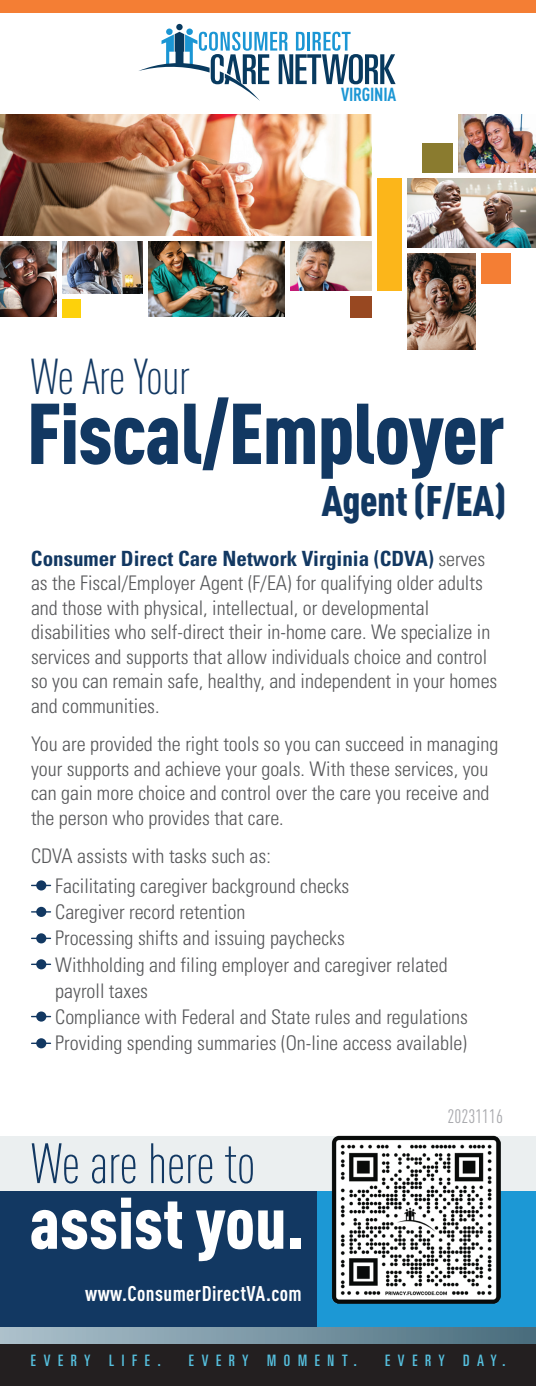
<style>
.page{position:relative;width:536px;height:1386px;background:#fff}
.page>*{position:absolute;margin:0;border:0;box-sizing:border-box;transform-origin:0 0}
.t1{font:900 84.7px "DIN Cond";letter-spacing:-.01em;color:#123862}
.t2{font:900 71.23px "DIN Cond";color:#fff}
.t3{font:300 55.82px "DIN Cond";letter-spacing:-.015em;color:#123862}
.t4{font:300 49.7px "DIN Cond";letter-spacing:-.015em;color:#123862}
.t5{font:900 42.18px "DIN Cond";letter-spacing:-.01em;color:#123862}
.t6{font:700 condensed 21px "Univers";color:#123862}
.t7{font:700 21px "DIN Cond";letter-spacing:.02em;color:#fff}
.t8{font:300 condensed 20.12px/24.5px "Univers";color:#57585a}
.t9{font:19.25px "DIN Cond";color:#a8a9ad}
.t10{font:700 18.72px "DIN Cond";letter-spacing:-.01em;color:#1b96d4}
.t11{font:ultra-condensed 15.75px "Univers";letter-spacing:.495em;color:#56c0de}
.s1{font-weight:300;font-size:20.12px;color:#57585a}
</style>
<div class="page">
<div style="left:0;top:1136px;width:536px;height:250px;background:#ebeff0"></div>
<div style="left:227px;top:1191px;width:309px;height:145px;background:#1c98d5"></div>
<div style="left:0;top:1191px;width:316px;height:145px;background:#123862"></div>
<img style="left:331px;top:1136px;width:169px;height:168px">
<img style="left:62px;top:241px;width:81px;height:53px">
<img style="left:407px;top:253px;width:69px;height:96px">
<img style="left:148px;top:241px;width:137px;height:76px">
<div style="left:0;top:1335px;width:536px;height:51px;background:#231f20"></div>
<div style="left:0;top:1328px;width:536px;height:16px;background:linear-gradient(to right,#adc2cd,#496d7d)"></div>
<img style="left:0;top:241px;width:57px;height:76px">
<div style="left:350px;top:289px;width:23px;height:28px;background:#984821"></div>
<div style="left:62px;top:298px;width:18px;height:19px;background:#fdd10b"></div>
<div style="left:422px;top:143px;width:31px;height:31px;background:#8a7b2f"></div>
<div style="left:480px;top:253px;width:31px;height:31px;background:#f47e34"></div>
<img style="left:0;top:115px;width:372px;height:121px">
<img style="left:458px;top:114px;width:78px;height:59px">
<img style="left:290px;top:241px;width:82px;height:50px">
<div style="left:375px;top:176px;width:29px;height:117px;background:#fcb61a"></div>
<img style="left:407px;top:178px;width:129px;height:70px">
<div style="left:372px;top:113px;width:5px;height:205px;background:#fff"></div>
<hr style="left:59px;top:295px;width:85px;height:4px;background:#fff">
<hr style="left:402px;top:176px;width:4px;height:175px;background:#fff">
<hr style="left:375px;top:174px;width:161px;height:4px;background:#fff">
<hr style="left:285px;top:291px;width:120px;height:4px;background:#fff">
<svg style="left:139px;top:24px;width:256px;height:77px"></svg>
<div style="left:36px;top:880px;width:10px;height:11px;background:#123862;border-radius:50%"></div>
<svg style="left:31px;top:883px;width:20px;height:3px"></svg>
<hr style="left:31px;top:911px;width:20px;height:2px;background:#123862">
<div style="left:36px;top:907px;width:10px;height:10px;background:#123862;border-radius:50%"></div>
<div style="left:36px;top:933px;width:10px;height:10px;background:#123862;border-radius:50%"></div>
<svg style="left:31px;top:936px;width:20px;height:3px"></svg>
<div style="left:36px;top:959px;width:10px;height:10px;background:#123862;border-radius:50%"></div>
<svg style="left:31px;top:962px;width:20px;height:3px"></svg>
<div style="left:36px;top:1012px;width:10px;height:10px;background:#123862;border-radius:50%"></div>
<svg style="left:31px;top:1014px;width:20px;height:3px"></svg>
<div style="left:36px;top:1038px;width:10px;height:10px;background:#123862;border-radius:50%"></div>
<svg style="left:31px;top:1041px;width:20px;height:3px"></svg>
<div style="left:0;top:0;width:536px;height:13px;background:#f47e34"></div>
<p class="t10" style="left:341px;top:83px;width:57px">VIRGINIA</p>
<h3 class="t4" style="left:31px;top:348px;width:161px">We Are Your</h3>
<h1 class="t1" style="left:27px;top:381px;width:479px">Fiscal/Employer</h1>
<h3 class="t5" style="left:321px;top:475px;width:186px">Agent (F/EA)</h3>
<p class="t6" style="left:31px;top:546px;width:455px">Consumer Direct Care Network Virginia (CDVA) <span class="s1">serves</span></p>
<p class="t8" style="left:31px;top:571px;width:468px">as the Fiscal/Employer Agent (F/EA) for qualifying older adults and those with physical, intellectual, or developmental disabilities who self-direct their in-home care. We specialize in services and supports that allow individuals choice and control so you can remain safe, healthy, and independent in your homes and communities.</p>
<p class="t8" style="left:31px;top:732px;width:469px">You are provided the right tools so you can succeed in managing your supports and achieve your goals. With these services, you can gain more choice and control over the care you receive and the person who provides that care.</p>
<p class="t8" style="left:55px;top:841px;width:295px;line-height:29.6px;text-indent:-24px">CDVA assists with tasks such as:<br>Facilitating caregiver background checks</p>
<p class="t8" style="left:55px;top:899px;width:414px;line-height:26.2px">Caregiver record retention<br>Processing shifts and issuing paychecks<br>Withholding and filing employer and caregiver related payroll taxes<br>Compliance with Federal and State rules and regulations Providing spending summaries (On-line access available)</p>
<h3 class="t3" style="left:31px;top:1132px;width:225px">We are here to</h3>
<h2 class="t2" style="left:30px;top:1179px;width:276px">assist you.</h2>
<p class="t7" style="left:85px;top:1280px;width:218px">www.ConsumerDirectVA.com</p>
<p class="t9" style="left:447px;top:1105px;width:57px">20231116</p>
<p class="t11" style="left:31px;top:1346px;width:132px">EVERY LIFE.</p>
<p class="t11" style="left:190px;top:1346px;width:171px">EVERY MOMENT.</p>
<p class="t11" style="left:388px;top:1346px;width:123px">EVERY DAY.</p>
<p class="t11" style="left:31px;top:1352px;width:131px">EVERY LIFE.</p>
<p class="t11" style="left:189px;top:1352px;width:169px">EVERY MOMENT.</p>
<p class="t11" style="left:385px;top:1352px;width:122px">EVERY DAY.</p>
</div>
